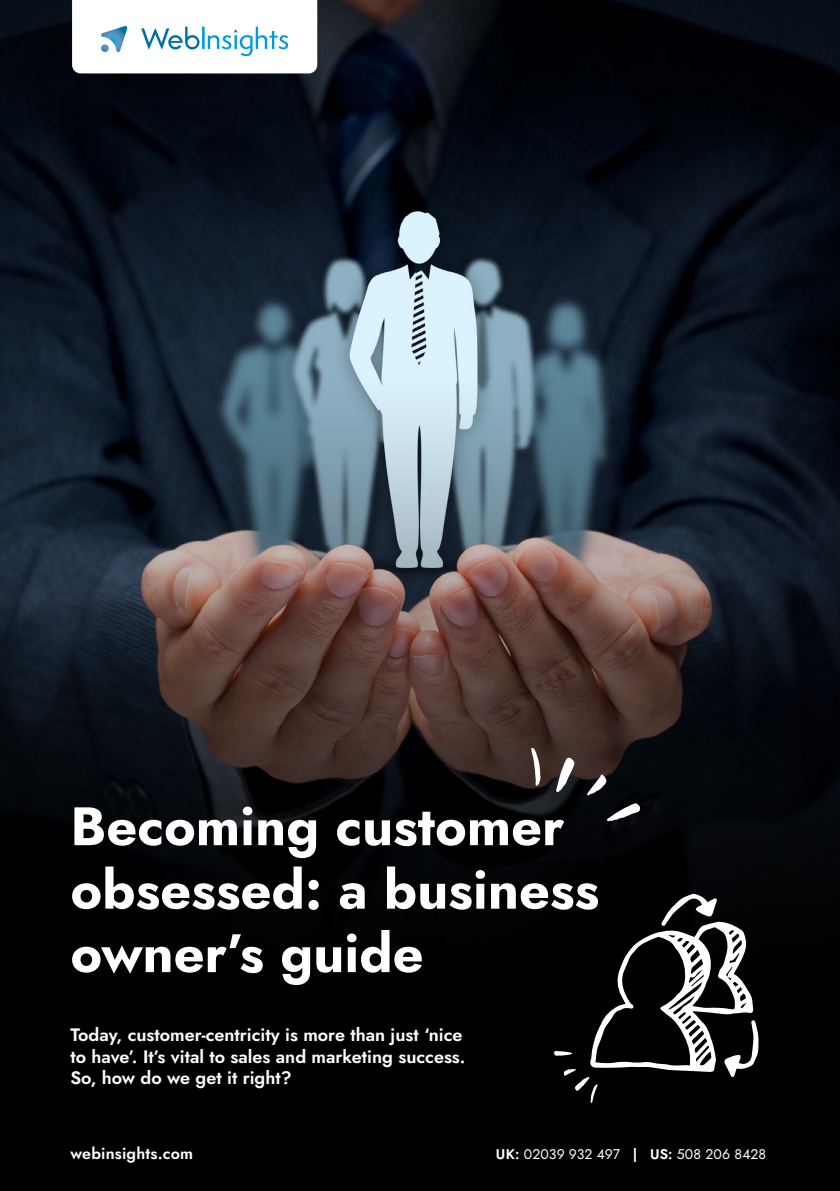
<style>
.page{position:relative;width:840px;height:1191px;background:#fff}
.page>*{position:absolute;margin:0;border:0;box-sizing:border-box;transform-origin:0 0}
.t1{font:700 54px/63.4px "Jost";color:#fff}
.t2{font:600 18px/21.6px "Jost";color:#fff}
.t3{font:600 16px "Jost";letter-spacing:.015em;color:#fff}
.t4{font:14px "Jost";letter-spacing:.005em;color:#fff}
.s1{font-weight:600}
</style>
<div class="page">
<img style="left:0;top:0;width:839px;height:1191px">
<div style="left:62px;top:0;width:265px;height:83px;background:#1d1d1b;opacity:.2"></div>
<svg style="left:72px;top:0;width:245px;height:73px"></svg>
<svg style="left:555px;top:757px;width:19px;height:35px"></svg>
<svg style="left:606px;top:803px;width:34px;height:18px"></svg>
<svg style="left:586px;top:774px;width:20px;height:21px"></svg>
<svg style="left:531px;top:747px;width:9px;height:39px"></svg>
<svg style="left:553px;top:893px;width:205px;height:210px;background:#2a2a2a"></svg>
<h1 class="t1" style="left:70px;top:795px;width:530px">Becoming customer obsessed: a business owner’s guide</h1>
<p class="t2" style="left:70px;top:1024px;width:396px">Today, customer-centricity is more than just ‘nice to have’. It’s vital to sales and marketing success.<br>So, how do we get it right?</p>
<p class="t3" style="left:70px;top:1142px;width:124px">webinsights.com</p>
<p class="t4" style="left:495px;top:1145px;width:271px"><span class="s1">UK:</span> 02039 932 497 <span class="s1">| US:</span> 508 206 8428</p>
</div>
